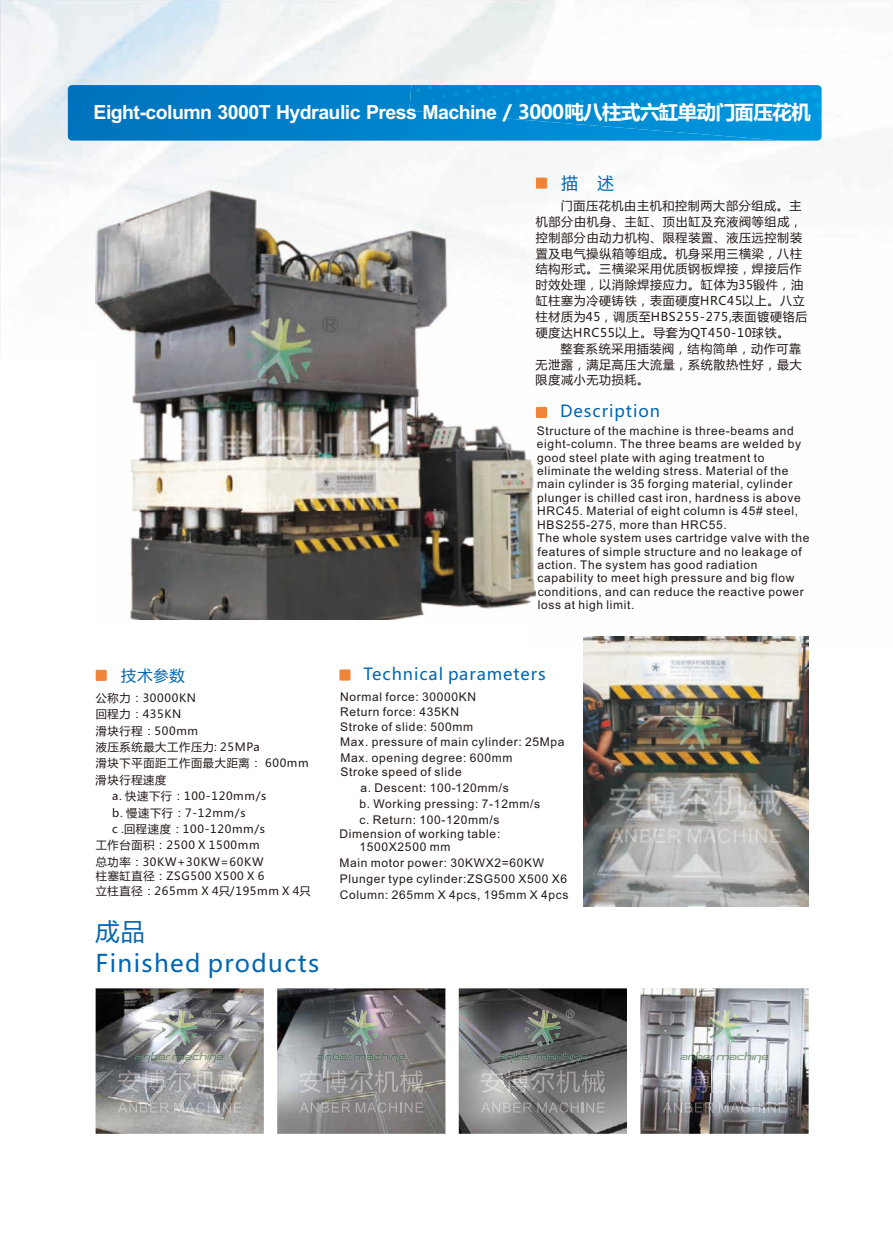
<style>
.page{position:relative;width:893px;height:1238px;background:#fff}
.page>*{position:absolute;margin:0;border:0;box-sizing:border-box;transform-origin:0 0}
.t1{font:24px/31.7px "Microsoft Ya Hei";letter-spacing:.06em;color:#0066b3}
.t2{font:700 19.5px "Arial";letter-spacing:-.03em;color:#fff}
.t3{font:16.5px "Microsoft Ya Hei";letter-spacing:.06em;color:#0066b3}
.t4{font:15.3px "Microsoft Ya Hei";color:#0066b3}
.t5{font:12px/13.4px "Arial";letter-spacing:.055em;color:#231916}
.t6{font:12px/15.9px "Microsoft Ya Hei";letter-spacing:.06em;color:#231916}
.t7{font:11.25px/14.9px "Microsoft Ya Hei";letter-spacing:.06em;color:#231916}
.s1{font-family:"Microsoft Ya Hei"}
.s2{font-family:"Arial Unicode MS"}
</style>
<div class="page">
<img style="left:526px;top:0;width:366px;height:637px">
<img style="left:630px;top:906px;width:158px;height:1px">
<img style="left:421px;top:1022px;width:51px;height:112px">
<img style="left:683px;top:1133px;width:105px;height:1px">
<img style="left:472px;top:1133px;width:106px;height:1px">
<img style="left:314px;top:1133px;width:107px;height:1px">
<img style="left:104px;top:1133px;width:159px;height:1px">
<img style="left:0;top:0;width:1px;height:1237px">
<svg style="left:68px;top:85px;width:341px;height:56px;background:#017cc5"></svg>
<img style="left:409px;top:85px;width:413px;height:56px">
<img style="left:96px;top:190px;width:440px;height:429px">
<img style="left:583px;top:637px;width:226px;height:269px">
<img style="left:96px;top:988px;width:168px;height:145px">
<img style="left:277px;top:988px;width:168px;height:145px">
<img style="left:459px;top:988px;width:168px;height:145px">
<img style="left:640px;top:988px;width:169px;height:145px">
<div style="left:536px;top:177px;width:11px;height:12px;background:#f08438"></div>
<div style="left:536px;top:407px;width:11px;height:11px;background:#f08438"></div>
<div style="left:339px;top:669px;width:12px;height:11px;background:#f08438"></div>
<div style="left:96px;top:669px;width:11px;height:12px;background:#f08438"></div>
<img style="left:741px;top:1027px;width:1px;height:15px">
<img style="left:741px;top:1010px;width:1px;height:17px">
<img style="left:710px;top:1009px;width:16px;height:1px">
<svg style="left:707px;top:1010px;width:34px;height:36px"></svg>
<svg style="left:747px;top:1009px;width:9px;height:8px"></svg>
<img style="left:680px;top:1051px;width:89px;height:12px">
<img style="left:662px;top:1069px;width:23px;height:23px">
<img style="left:688px;top:1069px;width:23px;height:23px">
<img style="left:713px;top:1069px;width:23px;height:23px">
<img style="left:738px;top:1069px;width:23px;height:24px">
<img style="left:763px;top:1070px;width:23px;height:22px">
<svg style="left:663px;top:1102px;width:39px;height:10px"></svg>
<img style="left:705px;top:1102px;width:23px;height:10px">
<svg style="left:730px;top:1102px;width:56px;height:10px"></svg>
<img style="left:525px;top:1009px;width:35px;height:32px">
<img style="left:531px;top:1038px;width:18px;height:6px">
<img style="left:543px;top:1025px;width:18px;height:17px">
<img style="left:528px;top:1009px;width:17px;height:1px">
<svg style="left:525px;top:1010px;width:35px;height:28px"></svg>
<svg style="left:566px;top:1009px;width:8px;height:8px"></svg>
<img style="left:498px;top:1051px;width:89px;height:12px">
<img style="left:481px;top:1069px;width:23px;height:23px">
<img style="left:506px;top:1069px;width:23px;height:23px">
<img style="left:531px;top:1069px;width:23px;height:23px">
<img style="left:556px;top:1069px;width:24px;height:24px">
<img style="left:582px;top:1070px;width:23px;height:22px">
<svg style="left:481px;top:1102px;width:40px;height:10px"></svg>
<img style="left:523px;top:1102px;width:24px;height:10px">
<svg style="left:549px;top:1102px;width:56px;height:10px"></svg>
<img style="left:344px;top:1009px;width:35px;height:16px">
<img style="left:378px;top:1025px;width:1px;height:17px">
<img style="left:347px;top:1009px;width:16px;height:1px">
<svg style="left:344px;top:1010px;width:34px;height:36px"></svg>
<svg style="left:384px;top:1009px;width:9px;height:8px"></svg>
<img style="left:317px;top:1051px;width:89px;height:12px">
<img style="left:299px;top:1069px;width:23px;height:23px">
<img style="left:324px;top:1069px;width:24px;height:23px">
<img style="left:350px;top:1069px;width:23px;height:23px">
<img style="left:375px;top:1069px;width:23px;height:24px">
<img style="left:400px;top:1070px;width:23px;height:22px">
<svg style="left:300px;top:1102px;width:39px;height:10px"></svg>
<img style="left:342px;top:1102px;width:23px;height:10px">
<svg style="left:367px;top:1102px;width:56px;height:10px"></svg>
<img style="left:163px;top:1009px;width:34px;height:1px">
<img style="left:168px;top:1038px;width:18px;height:6px">
<img style="left:180px;top:1027px;width:17px;height:15px">
<img style="left:196px;top:1010px;width:1px;height:17px">
<img style="left:165px;top:1009px;width:17px;height:1px">
<svg style="left:162px;top:1010px;width:34px;height:28px"></svg>
<svg style="left:203px;top:1009px;width:8px;height:8px"></svg>
<img style="left:135px;top:1051px;width:89px;height:12px">
<img style="left:118px;top:1069px;width:23px;height:23px">
<img style="left:143px;top:1069px;width:23px;height:23px">
<img style="left:168px;top:1069px;width:23px;height:23px">
<img style="left:193px;top:1069px;width:24px;height:24px">
<img style="left:219px;top:1070px;width:23px;height:22px">
<svg style="left:118px;top:1102px;width:40px;height:10px"></svg>
<img style="left:160px;top:1102px;width:24px;height:10px">
<svg style="left:186px;top:1102px;width:55px;height:10px"></svg>
<h2 class="t2" style="left:94px;top:105px;width:719px">Eight-column 3000T Hydraulic Press Machine <span class="s1">/ 3000吨八柱式六缸单动门面压花机</span></h2>
<h3 class="t3" style="left:561px;top:175px;width:54px">描 述</h3>
<p class="t6" style="left:536px;top:199px;width:273px;text-indent:25px">门面压花机由主机和控制两大部分组成。主机部分由机身、主缸、顶出缸及充液阀等组成，控制部分由动力机构、限程装置、液压远控制装置及电气操纵箱等组成。机身采用三横梁，八柱结构形式。三横梁采用优质钢板焊接，焊接后作时效处理，以消除焊接应力。缸体为35锻件，油缸柱塞为冷硬铸铁，表面硬度HRC45以上。八立柱材质为45，调质至HBS255-275,表面镀硬铬后硬度达HRC55以上。导套为QT450-10球铁。</p>
<p class="t6" style="left:536px;top:341px;width:268px;text-align:justify;text-indent:25px">整套系统采用插装阀，结构简单，动作可靠无泄露，满足高压大流量，系统散热性好，最大限度减小无功损耗。</p>
<p class="t5" style="left:537px;top:425px;width:274px">Structure of the machine is three-beams and eight-column. The three beams are welded by good steel plate with aging treatment to eliminate the welding stress. Material of the main cylinder is 35 forging material, cylinder plunger is chilled cast iron, hardness is above HRC45. Material of eight column is 45# steel, HBS255-275, more than HRC55.<br>The whole system uses cartridge valve with the features of simple structure and no leakage of action. The system has good radiation capability to meet high pressure and big flow conditions, and can reduce the reactive power loss at high limit.</p>
<h3 class="t3" style="left:560px;top:403px;width:102px">Description</h3>
<p class="t4" style="left:121px;top:668px;width:65px">技术参数</p>
<h3 class="t3" style="left:364px;top:666px;width:184px">Technical parameters</h3>
<p class="t7" style="left:96px;top:691px;width:102px">公称力：30000KN</p>
<p class="t7" style="left:96px;top:708px;width:87px">回程力：435KN</p>
<p class="t7" style="left:96px;top:724px;width:104px">滑块行程：500mm</p>
<p class="t7" style="left:96px;top:740px;width:166px">液压系统最大工作压力: 25MPa</p>
<p class="t7" style="left:96px;top:757px;width:214px">滑块下平面距工作面最大距离： 600mm</p>
<p class="t7" style="left:96px;top:773px;width:72px">滑块行程速度</p>
<p class="t7" style="left:112px;top:789px;width:156px">a. 快速下行：100-120mm/s</p>
<p class="t7" style="left:112px;top:806px;width:135px">b. 慢速下行：7-12mm/s</p>
<p class="t7" style="left:112px;top:822px;width:154px">c .回程速度：100-120mm/s</p>
<p class="t7" style="left:96px;top:838px;width:165px">工作台面积：2500 X 1500mm</p>
<p class="t7" style="left:96px;top:855px;width:169px">总功率：30KW+30KW=60KW</p>
<p class="t7" style="left:96px;top:869px;width:216px">柱塞缸直径：ZSG500 X500 X 6<br>立柱直径：265mm X 4只/195mm X 4只</p>
<h1 class="t1" style="left:96px;top:917px;width:225px">成品<br>Finished products</h1>
<p class="t5" style="left:340px;top:690px;width:138px;line-height:15.3px">Normal force: 30000KN<br>Return force<span class="s2">: 435</span>KN</p>
<p class="t5" style="left:340px;top:719px;width:226px;line-height:15.8px">Stroke of slide: 500mm<br>Max<span class="s2">.</span> pressure of main cylinder<span class="s2">: 25</span>Mpa<br>Max<span class="s2">.</span> opening degree<span class="s2">:</span> 600mm</p>
<p class="t5" style="left:359px;top:765px;width:182px;line-height:15.9px;text-indent:-19px">Stroke speed of slide<br>a. Descent<span class="s2">:</span> 100-120mm/s<br>b. Working pressing<span class="s2">:</span> 7-12mm/s c. Return<span class="s2">:</span> 100-120mm/s</p>
<p class="t5" style="left:360px;top:828px;width:142px;text-indent:-20px">Dimension of working table:<br>1500X2500 mm</p>
<p class="t5" style="left:340px;top:855px;width:230px;line-height:16px">Main motor power<span class="s2">:</span> 30KWX2=60KW<br>Plunger type cylinder<span class="s2">:</span>ZSG500 X500 X6<br>Column: 265mm X 4pcs<span class="s2">,</span> 195mm X 4pcs</p>
</div>
